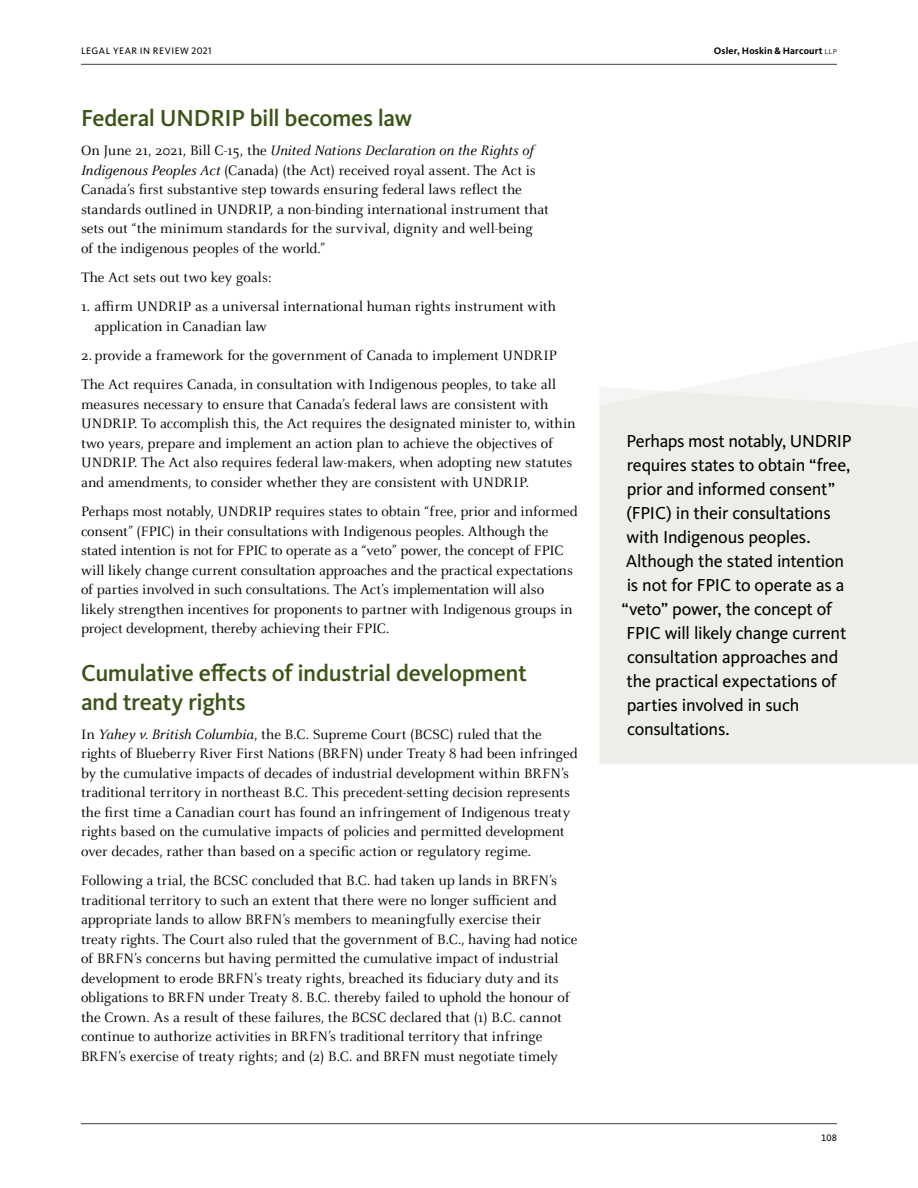
<style>
.page{position:relative;width:918px;height:1188px;background:#fff}
.page>*{position:absolute;margin:0;border:0;box-sizing:border-box;transform-origin:0 0}
.t1{font:500 24px/28.5px "Kievit Pro";letter-spacing:-.02em;color:#3a5417}
.t2{font:18px/24px "Kievit Pro";letter-spacing:-.015em;color:#000}
.t3{font:15px/19.5px "Celeste OT";letter-spacing:-.005em;color:#000}
.t4{font:9.75px "Kievit Pro";letter-spacing:.055em;color:#000}
.t5{font:700 9.75px "Kievit Pro";letter-spacing:.015em;color:#000}
.s1{font-weight:300}
.s2{font-style:italic}
</style>
<div class="page">
<hr style="left:81px;top:1123px;width:756px;height:1px;background:#414141">
<hr style="left:81px;top:64px;width:756px;height:1px;background:#414141">
<svg style="left:695px;top:341px;width:223px;height:46px;fill:#f5f6f4"></svg>
<div style="left:599px;top:387px;width:319px;height:377px;background:#eceee9"></div>
<p class="t4" style="left:81px;top:45px;width:132px">LEGAL YEAR IN REVIEW 2021</p>
<p class="t5" style="left:714px;top:45px;width:125px">Osler, Hoskin &amp; Harcourt <span class="s1">llp</span></p>
<h1 class="t1" style="left:81px;top:104px;width:333px">Federal UNDRIP bill becomes law</h1>
<p class="t3" style="left:81px;top:141px;width:469px">On June 21, 2021, Bill C-15, the <span class="s2">United Nations Declaration on the Rights of Indigenous Peoples Act</span> (Canada) (the Act) received royal assent. The Act is Canada’s first substantive step towards ensuring federal laws reflect the standards outlined in UNDRIP, a non-binding international instrument that sets out “the minimum standards for the survival, dignity and well-being of the indigenous peoples of the world.”</p>
<p class="t3" style="left:81px;top:268px;width:192px">The Act sets out two key goals:</p>
<p class="t3" style="left:94px;top:297px;width:463px;text-indent:-14px">1. affirm UNDRIP as a universal international human rights instrument with application in Canadian law</p>
<p class="t3" style="left:81px;top:341px;width:478px;line-height:29.2px">2. provide a framework for the government of Canada to implement UNDRIP<br>The Act requires Canada, in consultation with Indigenous peoples, to take all</p>
<p class="t3" style="left:81px;top:395px;width:496px">measures necessary to ensure that Canada’s federal laws are consistent with UNDRIP. To accomplish this, the Act requires the designated minister to, within two years, prepare and implement an action plan to achieve the objectives of UNDRIP. The Act also requires federal law-makers, when adopting new statutes and amendments, to consider whether they are consistent with UNDRIP.</p>
<p class="t3" style="left:81px;top:502px;width:498px">Perhaps most notably, UNDRIP requires states to obtain “free, prior and informed consent” (FPIC) in their consultations with Indigenous peoples. Although the stated intention is not for FPIC to operate as a “veto” power, the concept of FPIC will likely change current consultation approaches and the practical expectations of parties involved in such consultations. The Act’s implementation will also likely strengthen incentives for proponents to partner with Indigenous groups in project development, thereby achieving their FPIC.</p>
<h1 class="t1" style="left:81px;top:659px;width:448px">Cumulative effects of industrial development and treaty rights</h1>
<p class="t3" style="left:81px;top:725px;width:498px">In <span class="s2">Yahey v. British Columbia</span>, the B.C. Supreme Court (BCSC) ruled that the rights of Blueberry River First Nations (BRFN) under Treaty 8 had been infringed by the cumulative impacts of decades of industrial development within BRFN’s traditional territory in northeast B.C. This precedent-setting decision represents the first time a Canadian court has found an infringement of Indigenous treaty rights based on the cumulative impacts of policies and permitted development over decades, rather than based on a specific action or regulatory regime.</p>
<p class="t3" style="left:81px;top:871px;width:498px">Following a trial, the BCSC concluded that B.C. had taken up lands in BRFN’s traditional territory to such an extent that there were no longer sufficient and appropriate lands to allow BRFN’s members to meaningfully exercise their treaty rights. The Court also ruled that the government of B.C., having had notice of BRFN’s concerns but having permitted the cumulative impact of industrial development to erode BRFN’s treaty rights, breached its fiduciary duty and its obligations to BRFN under Treaty 8. B.C. thereby failed to uphold the honour of the Crown. As a result of these failures, the BCSC declared that (1) B.C. cannot continue to authorize activities in BRFN’s traditional territory that infringe BRFN’s exercise of treaty rights; and (2) B.C. and BRFN must negotiate timely</p>
<p class="t2" style="left:622px;top:429px;width:231px">Perhaps most notably, UNDRIP requires states to obtain “free, prior and informed consent” (FPIC) in their consultations with Indigenous peoples.<br>Although the stated intention is not for FPIC to operate as a “veto” power, the concept of<br>FPIC will likely change current consultation approaches and the practical expectations of parties involved in such consultations.</p>
<p class="t4" style="left:821px;top:1132px;width:17px">108</p>
</div>
